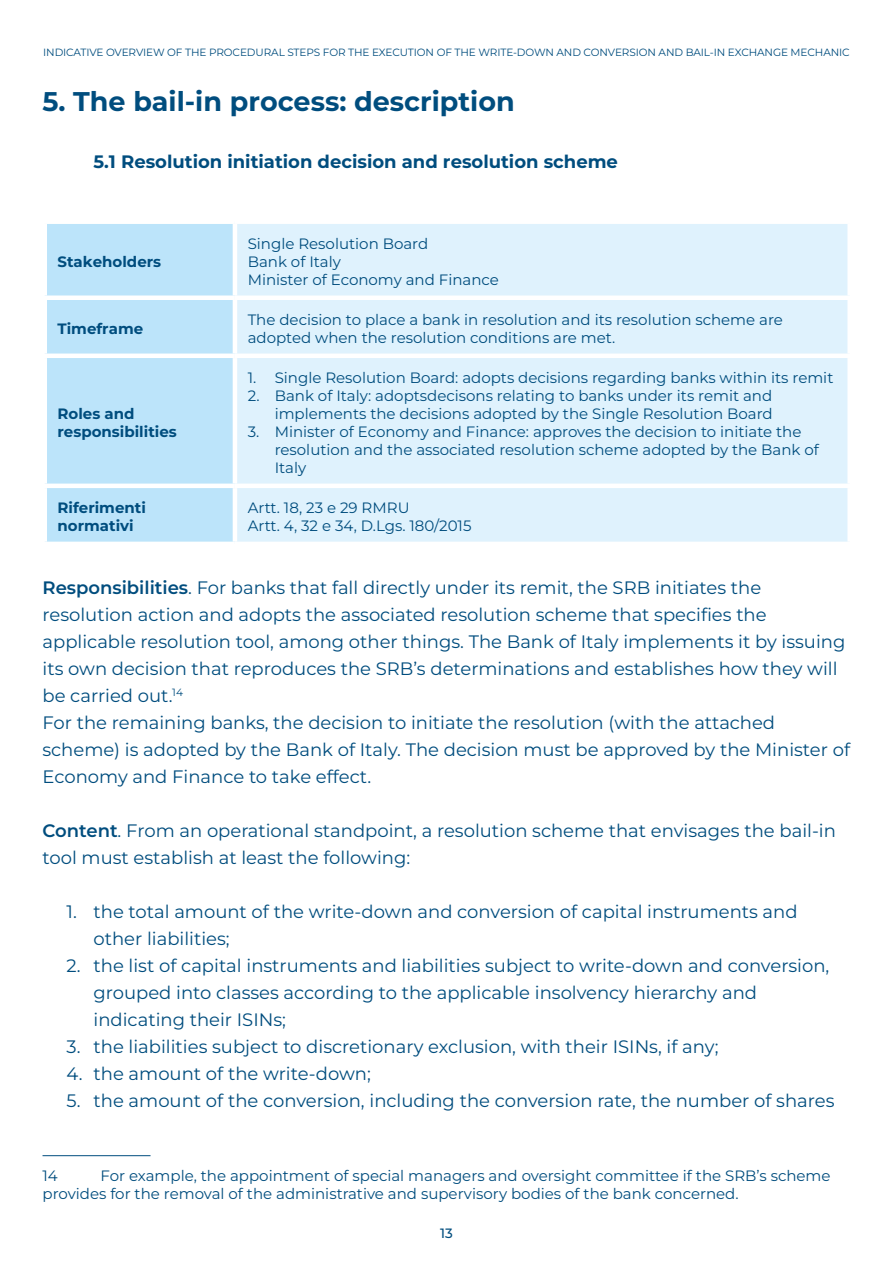
<style>
.page{position:relative;width:893px;height:1263px;background:#fff}
.page>*{position:absolute;margin:0;border:0;box-sizing:border-box;transform-origin:0 0}
.Testo_corrente{font:100 27px "Montserrat";color:#004d7e}
.Testo_corrente-2{font:18px/27px "Montserrat";color:#004d7e}
.Testo_corrente-3{font:100 18px "Montserrat";color:#004d7e}
.note{font:15px/18px "Montserrat";color:#004d7e}
.t1{font:100 15px/18px "Montserrat";color:#004d7e}
.t2{font:100 13.5px "Montserrat";color:#014d7e}
.t3{font:10.5px "Montserrat";letter-spacing:-.01em;color:#014d7e}
.s1{font-weight:600}
</style>
<div class="page">
<div style="left:47px;top:224px;width:186px;height:318px;background:#bce4fa"></div>
<div style="left:237px;top:224px;width:610px;height:318px;background:#dff2fd"></div>
<div style="left:43px;top:295px;width:192px;height:5px;background:#fff"></div>
<div style="left:235px;top:295px;width:617px;height:5px;background:#fff"></div>
<div style="left:43px;top:353px;width:192px;height:5px;background:#fff"></div>
<div style="left:235px;top:353px;width:617px;height:5px;background:#fff"></div>
<hr style="left:43px;top:484px;width:192px;height:4px;background:#fff">
<hr style="left:235px;top:484px;width:617px;height:4px;background:#fff">
<hr style="left:43px;top:1155px;width:108px;height:1px;background:#004d7e">
<p class="t3" style="left:43px;top:45px;width:808px">INDICATIVE OVERVIEW OF THE PROCEDURAL STEPS FOR THE EXECUTION OF THE WRITE-DOWN AND CONVERSION AND BAIL-IN EXCHANGE MECHANIC</p>
<p class="Testo_corrente" style="left:43px;top:84px;width:474px">5. The bail-in process: description</p>
<p class="Testo_corrente-3" style="left:94px;top:150px;width:526px">5.1 Resolution initiation decision and resolution scheme</p>
<p class="t1" style="left:58px;top:252px;width:105px">Stakeholders</p>
<p class="note" style="left:248px;top:234px;width:182px">Single Resolution Board</p>
<p class="note" style="left:248px;top:252px;width:95px">Bank of Italy</p>
<p class="note" style="left:248px;top:270px;width:253px">Minister of Economy and Finance</p>
<p class="t1" style="left:58px;top:319px;width:87px">Timeframe</p>
<p class="note" style="left:248px;top:310px;width:537px">The decision to place a bank in resolution and its resolution scheme are adopted when the resolution conditions are met.</p>
<p class="t1" style="left:58px;top:404px;width:121px">Roles and responsibilities</p>
<p class="note" style="left:248px;top:368px;width:587px">1. Single Resolution Board: adopts decisions regarding banks within its remit</p>
<p class="note" style="left:248px;top:386px;width:526px;text-align:right">2. Bank of Italy: adoptsdecisons relating to banks under its remit and implements the decisions adopted by the Single Resolution Board</p>
<p class="note" style="left:275px;top:422px;width:546px;text-indent:-27px">3. Minister of Economy and Finance: approves the decision to initiate the resolution and the associated resolution scheme adopted by the Bank of<br>Italy</p>
<p class="t1" style="left:58px;top:498px;width:90px">Riferimenti normativi</p>
<p class="note" style="left:248px;top:498px;width:163px">Artt. 18, 23 e 29 RMRU</p>
<p class="note" style="left:248px;top:516px;width:225px">Artt. 4, 32 e 34, D.Lgs. 180/2015</p>
<p class="Testo_corrente-2" style="left:43px;top:574px;width:804px"><span class="s1">Responsibilities</span>. For banks that fall directly under its remit, the SRB initiates the resolution action and adopts the associated resolution scheme that specifies the applicable resolution tool, among other things. The Bank of Italy implements it by issuing its own decision that reproduces the SRB’s determinations and establishes how they will be carried out.<sup>14</sup></p>
<p class="Testo_corrente-2" style="left:43px;top:709px;width:809px">For the remaining banks, the decision to initiate the resolution (with the attached scheme) is adopted by the Bank of Italy. The decision must be approved by the Minister of<br>Economy and Finance to take effect.</p>
<p class="Testo_corrente-2" style="left:43px;top:817px;width:795px"><span class="s1">Content</span>. From an operational standpoint, a resolution scheme that envisages the bail-in tool must establish at least the following:</p>
<p class="Testo_corrente-2" style="left:94px;top:898px;width:706px;text-indent:-27px">1. the total amount of the write-down and conversion of capital instruments and other liabilities;</p>
<p class="Testo_corrente-2" style="left:94px;top:952px;width:737px;text-indent:-27px">2. the list of capital instruments and liabilities subject to write-down and conversion, grouped into classes according to the applicable insolvency hierarchy and indicating their ISINs;</p>
<p class="Testo_corrente-2" style="left:67px;top:1033px;width:654px">3. the liabilities subject to discretionary exclusion, with their ISINs, if any;</p>
<p class="Testo_corrente-2" style="left:67px;top:1060px;width:306px">4. the amount of the write-down;</p>
<p class="Testo_corrente-2" style="left:67px;top:1087px;width:769px">5. the amount of the conversion, including the conversion rate, the number of shares</p>
<p class="note" style="left:43px;top:1166px;width:790px;text-indent:58px">For example, the appointment of special managers and oversight committee if the SRB’s scheme provides for the removal of the administrative and supervisory bodies of the bank concerned.</p>
<p class="note" style="left:43px;top:1166px;width:17px">14</p>
<p class="t2" style="left:440px;top:1224px;width:14px">13</p>
</div>
